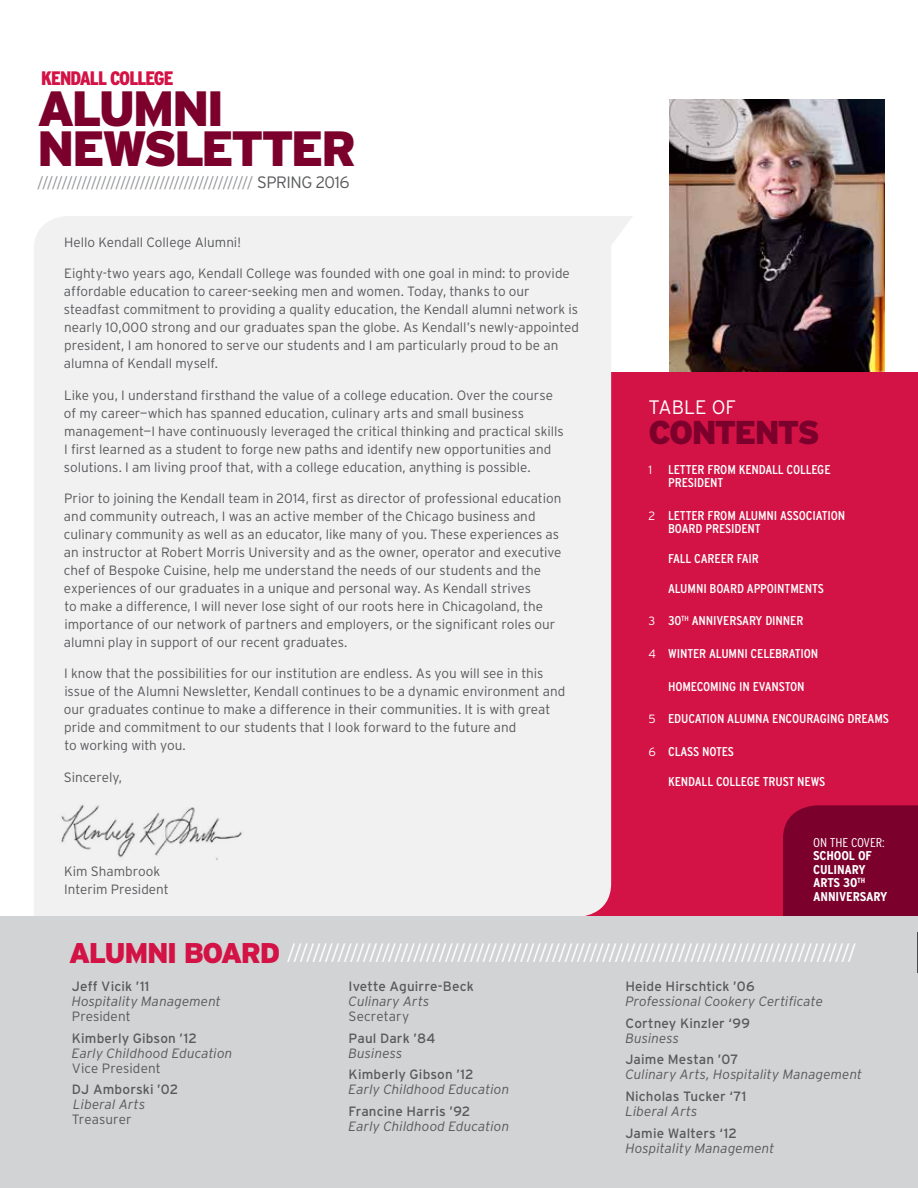
<style>
.page{position:relative;width:918px;height:1188px;background:#fff}
.page>*{position:absolute;margin:0;border:0;box-sizing:border-box;transform-origin:0 0}
.t1{font:900 49.5px/40.5px "Interstate";letter-spacing:-.06em;color:#7b002b}
.t2{font:900 33px "Interstate";letter-spacing:-.065em;color:#7b002b}
.t3{font:300 21px "Interstate";color:#fff}
.t4{font:900 condensed 19.5px "Interstate";letter-spacing:-.05em;color:#d31245}
.t5{font:300 19.5px "Interstate";color:#fff}
.t6{font:300 15px "Interstate";color:#939598}
.t7{font:300 13.5px/18px "Interstate";color:#58595b}
.t8{font:italic 300 13.5px "Interstate";letter-spacing:.005em;color:#58595b}
.t9{font:13.5px "Interstate";letter-spacing:.01em;color:#58595b}
.t10{font:condensed 12.75px/13.5px "Interstate";letter-spacing:-.01em;color:#fff;scale:1.1 1}
.t11{font:700 condensed 12.75px/13.5px "Interstate";letter-spacing:-.01em;color:#fff;scale:1.1 1}
.t12{font:300 condensed 12.75px "Interstate";letter-spacing:-.01em;color:#fff;scale:1.1 1}
.s1{font-size:16.5px;color:#58595b}
.s2{font-weight:300;font-stretch:normal;font-size:12px}
.s3{font-weight:900;font-size:28.5px;color:#d31245}
</style>
<div class="page">
<div style="left:555px;top:372px;width:363px;height:592px;background:#d31245"></div>
<div style="left:783px;top:805px;width:135px;height:112px;background:#7b002b"></div>
<img style="left:670px;top:100px;width:214px;height:272px">
<div style="left:34px;top:216px;width:577px;height:701px;background:#f1f1f2"></div>
<svg style="left:582px;top:216px;width:50px;height:69px"></svg>
<img style="left:49px;top:800px;width:202px;height:65px">
<div style="left:0;top:917px;width:918px;height:271px;background:#d1d3d4"></div>
<hr style="left:917px;top:932px;width:1px;height:41px;background:#58595b">
<h3 class="t4" style="left:41px;top:68px;width:134px">KENDALL COLLEGE</h3>
<h1 class="t1" style="left:37px;top:88px;width:321px">ALUMNI<br>NEWSLETTER</h1>
<p class="t6" style="left:37px;top:175px;width:314px">//////////////////////////////////////////// <span class="s1">SPRING 2016</span></p>
<p class="t7" style="left:64px;top:233px;width:178px">Hello Kendall College Alumni!</p>
<p class="t7" style="left:64px;top:264px;width:517px">Eighty-two years ago, Kendall College was founded with one goal in mind: to provide affordable education to career-seeking men and women. Today, thanks to our steadfast commitment to providing a quality education, the Kendall alumni network is nearly 10,000 strong and our graduates span the globe. As Kendall’s newly-appointed president, I am honored to serve our students and I am particularly proud to be an alumna of Kendall myself.</p>
<p class="t7" style="left:64px;top:386px;width:501px">Like you, I understand firsthand the value of a college education. Over the course of my career—which has spanned education, culinary arts and small business management—I have continuously leveraged the critical thinking and practical skills I first learned as a student to forge new paths and identify new opportunities and solutions. I am living proof that, with a college education, anything is possible.</p>
<p class="t7" style="left:64px;top:489px;width:499px">Prior to joining the Kendall team in 2014, first as director of professional education and community outreach, I was an active member of the Chicago business and culinary community as well as an educator, like many of you. These experiences as an instructor at Robert Morris University and as the owner, operator and executive chef of Bespoke Cuisine, help me understand the needs of our students and the experiences of our graduates in a unique and personal way. As Kendall strives<br>to make a difference, I will never lose sight of our roots here in Chicagoland, the importance of our network of partners and employers, or the significant roles our alumni play in support of our recent graduates.</p>
<p class="t7" style="left:64px;top:665px;width:503px">I know that the possibilities for our institution are endless. As you will see in this issue of the Alumni Newsletter, Kendall continues to be a dynamic environment and our graduates continue to make a difference in their communities. It is with great pride and commitment to our students that I look forward to the future and<br>to working with you.</p>
<p class="t7" style="left:64px;top:768px;width:60px">Sincerely,</p>
<p class="t7" style="left:64px;top:863px;width:106px">Kim Shambrook<br>Interim President</p>
<h3 class="t5" style="left:649px;top:396px;width:89px">TABLE OF</h3>
<h2 class="t2" style="left:649px;top:413px;width:173px">CONTENTS</h2>
<p class="t10" style="left:668px;top:462px;width:149px;text-indent:-19px"><span class="s2">1</span> LETTER FROM KENDALL COLLEGE<br>PRESIDENT</p>
<p class="t10" style="left:668px;top:508px;width:163px;text-indent:-19px"><span class="s2">2</span> LETTER FROM ALUMNI ASSOCIATION<br>BOARD PRESIDENT</p>
<p class="t10" style="left:668px;top:552px;width:84px">FALL CAREER FAIR</p>
<p class="t10" style="left:668px;top:581px;width:143px">ALUMNI BOARD APPOINTMENTS</p>
<p class="t10" style="left:649px;top:614px;width:142px"><span class="s2">3</span> 30<sup>TH</sup> ANNIVERSARY DINNER</p>
<p class="t10" style="left:649px;top:647px;width:156px"><span class="s2">4</span> WINTER ALUMNI CELEBRATION</p>
<p class="t10" style="left:668px;top:679px;width:125px">HOMECOMING IN EVANSTON</p>
<p class="t10" style="left:649px;top:712px;width:220px"><span class="s2">5</span> EDUCATION ALUMNA ENCOURAGING DREAMS</p>
<p class="t10" style="left:649px;top:745px;width:79px"><span class="s2">6</span> CLASS NOTES</p>
<p class="t10" style="left:668px;top:774px;width:144px">KENDALL COLLEGE TRUST NEWS</p>
<p class="t12" style="left:813px;top:835px;width:67px">ON THE COVER:</p>
<p class="t11" style="left:813px;top:849px;width:69px">SCHOOL OF<br>CULINARY<br>ARTS 30<sup>TH<br></sup>ANNIVERSARY</p>
<h3 class="t3" style="left:69px;top:941px;width:789px"><span class="s3">ALUMNI BOARD</span> //////////////////////////////////////////////////////////////////////////////////////////</h3>
<p class="t9" style="left:72px;top:979px;width:79px">Jeff Vicik ’11</p>
<p class="t8" style="left:72px;top:993px;width:151px">Hospitality Management</p>
<p class="t7" style="left:72px;top:1007px;width:60px">President</p>
<p class="t9" style="left:72px;top:1030px;width:127px">Kimberly Gibson ’12</p>
<p class="t8" style="left:72px;top:1045px;width:162px">Early Childhood Education</p>
<p class="t7" style="left:72px;top:1059px;width:90px">Vice President</p>
<p class="t9" style="left:72px;top:1082px;width:108px">DJ Amborski ’02</p>
<p class="t8" style="left:73px;top:1096px;width:74px">Liberal Arts</p>
<p class="t7" style="left:72px;top:1111px;width:61px">Treasurer</p>
<p class="t9" style="left:625px;top:979px;width:131px">Heide Hirschtick ’06</p>
<p class="t8" style="left:625px;top:993px;width:199px">Professional Cookery Certificate</p>
<p class="t9" style="left:625px;top:1015px;width:126px">Cortney Kinzler ‘99</p>
<p class="t8" style="left:625px;top:1030px;width:55px">Business</p>
<p class="t9" style="left:625px;top:1052px;width:115px">Jaime Mestan ’07</p>
<p class="t8" style="left:625px;top:1066px;width:238px">Culinary Arts, Hospitality Management</p>
<p class="t9" style="left:625px;top:1089px;width:122px">Nicholas Tucker ‘71</p>
<p class="t8" style="left:625px;top:1103px;width:74px">Liberal Arts</p>
<p class="t9" style="left:625px;top:1126px;width:113px">Jamie Walters ‘12</p>
<p class="t8" style="left:625px;top:1140px;width:151px">Hospitality Management</p>
<p class="t9" style="left:349px;top:979px;width:127px">Ivette Aguirre-Beck</p>
<p class="t8" style="left:349px;top:993px;width:82px">Culinary Arts</p>
<p class="t7" style="left:349px;top:1007px;width:62px">Secretary</p>
<p class="t9" style="left:349px;top:1030px;width:88px">Paul Dark ’84</p>
<p class="t8" style="left:349px;top:1045px;width:55px">Business</p>
<p class="t9" style="left:349px;top:1067px;width:127px">Kimberly Gibson ’12</p>
<p class="t8" style="left:349px;top:1081px;width:162px">Early Childhood Education</p>
<p class="t9" style="left:349px;top:1104px;width:123px">Francine Harris ’92</p>
<p class="t8" style="left:349px;top:1118px;width:162px">Early Childhood Education</p>
</div>
